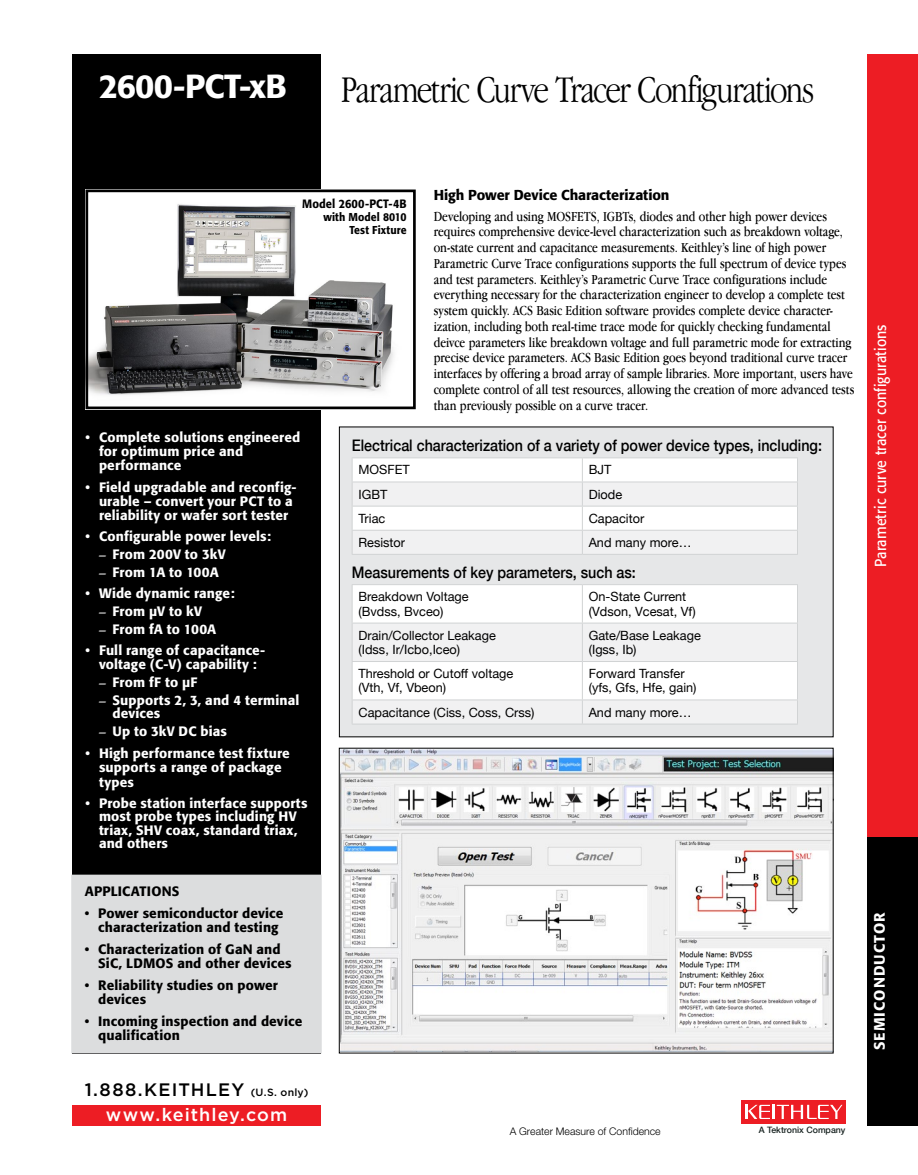
<style>
.page{position:relative;width:918px;height:1175px;background:#fff}
.page>*{position:absolute;margin:0;border:0;box-sizing:border-box;transform-origin:0 0}
.t1{font:300 condensed 39px "Garamond IT Cby BT";letter-spacing:-.04em;color:#000}
.t2{font:500 33px "Formata";letter-spacing:-.02em;color:#fff}
.t3{font:500 18px "Gotham";letter-spacing:.065em;color:#000}
.t4{font:500 18px "Gotham";letter-spacing:.06em;color:#fff}
.t5{font:500 15.9px "Helvetica Neue";color:#000;scale:.9 1}
.t6{font:15.75px "Formata";color:#fff;scale:.9 1}
.t7{font:500 15px "Formata";letter-spacing:.07em;color:#fff}
.t8{font:condensed 14.25px/15.8px "Garamond IT Cby BT";color:#000}
.t9{font:500 14.25px "Formata";letter-spacing:-.005em;color:#000}
.t10{font:500 13.5px/14.2px "Formata";letter-spacing:.01em;color:#fff}
.t11{font:500 13.5px/13.5px "Formata";letter-spacing:.01em;color:#000}
.t12{font:12.75px/14.2px "Helvetica Neue";color:#000}
.t13{font:500 12px "Formata";letter-spacing:.005em;color:#000;scale:.92 1}
.t14{font:500 11.4px/12.8px "Formata";letter-spacing:.01em;color:#000;text-align:right;scale:.92 1}
.t15{font:300 10.5px "Helvetica Neue";color:#000}
.t16{font:500 8.85px "Helvetica Neue";color:#182321}
.s1{font-family:"Garamond IT Cby BT";font-weight:400;font-stretch:condensed}
.s2{font-size:10.5px}
</style>
<div class="page">
<div style="left:72px;top:54px;width:249px;height:999px;background:#000"></div>
<div style="left:867px;top:54px;width:51px;height:783px;background:#ed1d24"></div>
<div style="left:867px;top:837px;width:51px;height:288px;background:#000"></div>
<div style="left:72px;top:1104px;width:249px;height:21px;background:#ed1d24"></div>
<div style="left:741px;top:1100px;width:105px;height:23px;background:#ed1d24"></div>
<hr style="left:772px;top:1104px;width:3px;height:15px;background:#fff">
<svg style="left:746px;top:1104px;width:24px;height:15px"></svg>
<svg style="left:777px;top:1104px;width:65px;height:15px"></svg>
<img style="left:90px;top:193px;width:304px;height:212px">
<div style="left:86px;top:189px;width:330px;height:220px;border:3px solid #000"></div>
<div style="left:72px;top:875px;width:249px;height:177px;background:#dcddde"></div>
<div style="left:71px;top:874px;width:251px;height:179px;border:2px solid #dcddde"></div>
<img style="left:341px;top:750px;width:491px;height:301px">
<div style="left:339px;top:427px;width:494px;height:310px;background:#e6e7e8"></div>
<hr style="left:352px;top:457px;width:230px;height:1px;background:#d1d3d4">
<hr style="left:582px;top:457px;width:216px;height:1px;background:#d1d3d4">
<hr style="left:352px;top:554px;width:230px;height:1px;background:#d1d3d4">
<hr style="left:582px;top:554px;width:216px;height:1px;background:#d1d3d4">
<svg style="left:352px;top:458px;width:446px;height:96px"></svg>
<hr style="left:352px;top:530px;width:230px;height:1px;background:#d1d3d4">
<hr style="left:582px;top:530px;width:216px;height:1px;background:#d1d3d4">
<div style="left:353px;top:585px;width:444px;height:37px;background:#fff"></div>
<svg style="left:353px;top:624px;width:444px;height:99px;fill:#f1f1f2"></svg>
<hr style="left:352px;top:584px;width:230px;height:1px;background:#d1d3d4">
<hr style="left:352px;top:585px;width:1px;height:37px;background:#d1d3d4">
<hr style="left:582px;top:584px;width:216px;height:1px;background:#d1d3d4">
<hr style="left:582px;top:585px;width:1px;height:37px;background:#d1d3d4">
<hr style="left:797px;top:585px;width:1px;height:37px;background:#d1d3d4">
<svg style="left:352px;top:700px;width:1px;height:23px"></svg>
<svg style="left:582px;top:700px;width:1px;height:23px"></svg>
<svg style="left:797px;top:700px;width:1px;height:23px"></svg>
<hr style="left:352px;top:723px;width:230px;height:1px;background:#d1d3d4">
<hr style="left:582px;top:723px;width:216px;height:1px;background:#d1d3d4">
<hr style="left:352px;top:622px;width:230px;height:1px;background:#d1d3d4">
<hr style="left:352px;top:623px;width:1px;height:38px;background:#d1d3d4">
<hr style="left:582px;top:622px;width:216px;height:1px;background:#d1d3d4">
<hr style="left:582px;top:623px;width:1px;height:38px;background:#d1d3d4">
<hr style="left:797px;top:623px;width:1px;height:38px;background:#d1d3d4">
<hr style="left:352px;top:661px;width:230px;height:1px;background:#d1d3d4">
<hr style="left:352px;top:662px;width:1px;height:37px;background:#d1d3d4">
<hr style="left:582px;top:661px;width:216px;height:1px;background:#d1d3d4">
<hr style="left:582px;top:662px;width:1px;height:37px;background:#d1d3d4">
<hr style="left:797px;top:662px;width:1px;height:37px;background:#d1d3d4">
<hr style="left:352px;top:699px;width:230px;height:1px;background:#d1d3d4">
<hr style="left:582px;top:699px;width:216px;height:1px;background:#d1d3d4">
<h2 class="t2" style="left:99px;top:66px;width:189px">2600-PCT-xB</h2>
<h1 class="t1" style="left:341px;top:68px;width:475px">Parametric Curve Tracer Configurations</h1>
<p class="t13" style="left:302px;top:197px;width:115px">Model 2600-PCT-4B</p>
<p class="t14" style="left:323px;top:211px;width:92px">with Model 8010<br>Test Fixture</p>
<p class="t9" style="left:434px;top:187px;width:237px">High Power Device Characterization</p>
<p class="t8" style="left:434px;top:208px;width:422px">Developing and using MOSFETS, IGBTs, diodes and other high power devices requires comprehensive device-level characterization such as breakdown voltage, on-state current and capacitance measurements. Keithley’s line of high power Parametric Curve Trace configurations supports the full spectrum of device types and test parameters. Keithley’s Parametric Curve Trace configurations include everything necessary for the characterization engineer to develop a complete test system quickly. ACS Basic Edition software provides complete device character&shy;ization, including both real-time trace mode for quickly checking fundamental deivce parameters like breakdown voltage and full parametric mode for extracting precise device parameters. ACS Basic Edition goes beyond traditional curve tracer interfaces by offering a broad array of sample libraries. More important, users have complete control of all test resources, allowing the creation of more advanced tests than previously possible on a curve tracer.</p>
<p class="t10" style="left:99px;top:429px;width:203px;text-indent:-14px">• Complete solutions engineered for optimum price and performance</p>
<p class="t10" style="left:99px;top:480px;width:199px;text-indent:-14px">• Field upgradable and reconfig&shy;urable – convert your PCT to a reliability or wafer sort tester</p>
<p class="t10" style="left:86px;top:529px;width:187px">• Configurable power levels:</p>
<p class="t10" style="left:99px;top:547px;width:128px"><span class="s1">–</span> From 200V to 3kV</p>
<p class="t10" style="left:99px;top:565px;width:121px"><span class="s1">–</span> From 1A to 100A</p>
<p class="t10" style="left:86px;top:586px;width:151px">• Wide dynamic range:</p>
<p class="t10" style="left:99px;top:604px;width:104px"><span class="s1">–</span> From µV to kV</p>
<p class="t10" style="left:99px;top:622px;width:119px"><span class="s1">–</span> From fA to 100A</p>
<p class="t10" style="left:86px;top:643px;width:181px;line-height:13.5px;text-align:center">• Full range of capacitance&shy;voltage (C-V) capability :</p>
<p class="t10" style="left:99px;top:675px;width:100px"><span class="s1">–</span> From fF to µF</p>
<p class="t10" style="left:112px;top:693px;width:188px;line-height:13.5px;text-indent:-14px"><span class="s1">–</span> Supports 2, 3, and 4 terminal devices</p>
<p class="t10" style="left:99px;top:724px;width:129px"><span class="s1">–</span> Up to 3kV DC bias</p>
<p class="t10" style="left:99px;top:746px;width:192px;text-indent:-14px">• High performance test fixture supports a range of package types</p>
<p class="t10" style="left:99px;top:796px;width:210px;line-height:13.5px;text-indent:-14px">• Probe station interface supports most probe types including HV triax, SHV coax, standard triax, and others</p>
<p class="t11" style="left:85px;top:884px;width:96px">APPLICATIONS</p>
<p class="t11" style="left:98px;top:906px;width:187px;text-indent:-14px">• Power semiconductor device characterization and testing</p>
<p class="t11" style="left:98px;top:942px;width:195px;text-indent:-14px">• Characterization of GaN and<br>SiC, LDMOS and other devices</p>
<p class="t11" style="left:98px;top:978px;width:181px;text-indent:-14px">• Reliability studies on power devices</p>
<p class="t11" style="left:98px;top:1014px;width:206px;text-indent:-14px">• Incoming inspection and device qualification</p>
<p class="t3" style="left:85px;top:1079px;width:225px">1.888.KEITHLEY <span class="s2">(U.S. only)</span></p>
<p class="t4" style="left:106px;top:1104px;width:183px">www.keithley.com</p>
<p class="t5" style="left:352px;top:433px;width:524px">Electrical characterization of a variety of power device types, including:</p>
<p class="t12" style="left:359px;top:462px;width:53px">MOSFET</p>
<p class="t12" style="left:589px;top:462px;width:24px">BJT</p>
<p class="t12" style="left:359px;top:486px;width:30px">IGBT</p>
<p class="t12" style="left:589px;top:486px;width:35px">Diode</p>
<p class="t12" style="left:359px;top:510px;width:28px">Triac</p>
<p class="t12" style="left:589px;top:510px;width:57px">Capacitor</p>
<p class="t12" style="left:359px;top:534px;width:48px">Resistor</p>
<p class="t12" style="left:589px;top:534px;width:104px">And many more…</p>
<p class="t5" style="left:352px;top:560px;width:317px">Measurements of key parameters, such as:</p>
<p class="t12" style="left:359px;top:588px;width:112px">Breakdown Voltage (Bvdss, Bvceo)</p>
<p class="t12" style="left:589px;top:588px;width:108px">On-State Current (Vdson, Vcesat, Vf)</p>
<p class="t12" style="left:359px;top:627px;width:139px">Drain/Collector Leakage (Idss, Ir/Icbo,Iceo)</p>
<p class="t12" style="left:589px;top:627px;width:114px">Gate/Base Leakage (Igss, Ib)</p>
<p class="t12" style="left:359px;top:665px;width:156px">Threshold or Cutoff voltage (Vth, Vf, Vbeon)</p>
<p class="t12" style="left:589px;top:665px;width:109px">Forward Transfer (yfs, Gfs, Hfe, gain)</p>
<p class="t12" style="left:359px;top:704px;width:177px">Capacitance (Ciss, Coss, Crss)</p>
<p class="t12" style="left:589px;top:704px;width:104px">And many more…</p>
<p class="t15" style="left:510px;top:1125px;width:152px">A Greater Measure of Confidence</p>
<p class="t16" style="left:759px;top:1122px;width:88px">A Tektronix Company</p>
<p class="t6" style="left:871px;top:567px;width:270px;rotate:-90deg">Parametric curve tracer configurations</p>
<p class="t7" style="left:870px;top:1050px;width:140px;rotate:-90deg">SEMICONDUCTOR</p>
</div>
